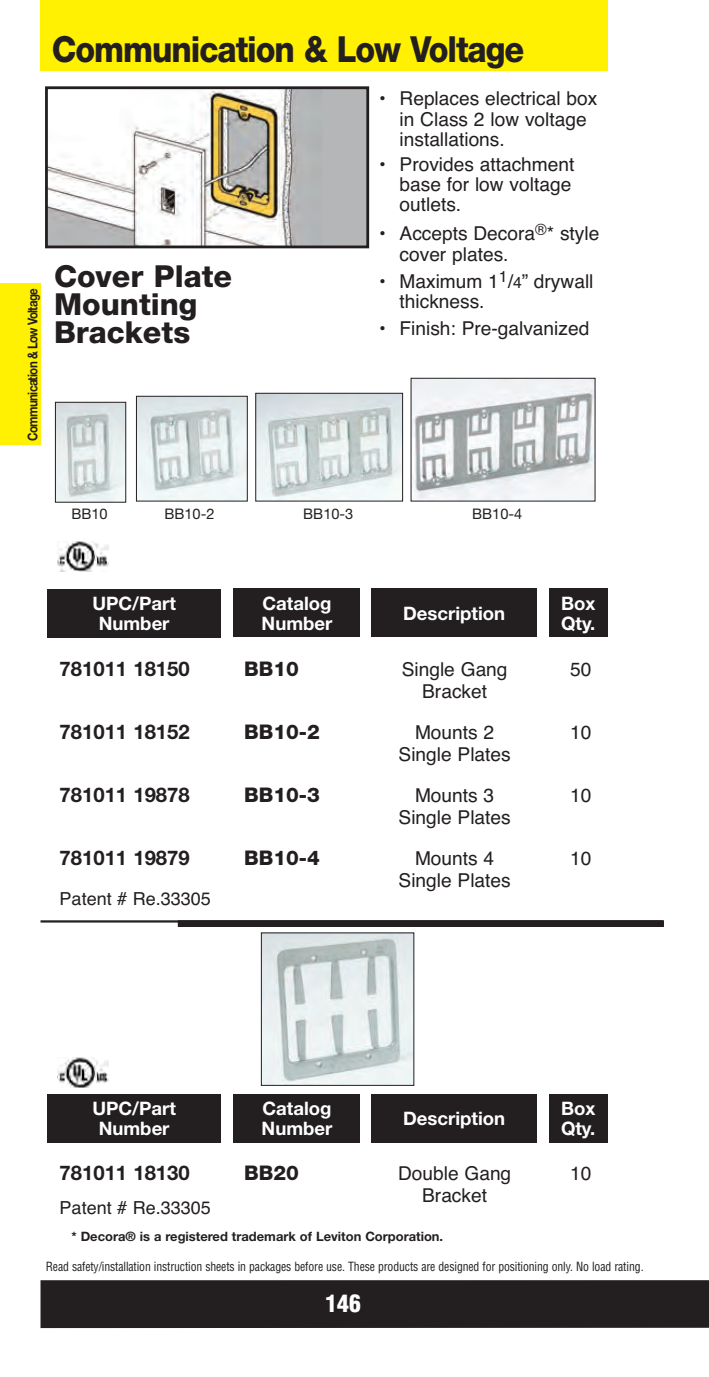
<style>
.page{position:relative;width:709px;height:1377px;background:#fff}
.page>*{position:absolute;margin:0;border:0;box-sizing:border-box;transform-origin:0 0}
.t1{font:800 36px "Helvetica Neue";letter-spacing:-.03em;color:#231f20;scale:.9 1}
.t2{font:800 30.38px/28.1px "Helvetica Neue";color:#231f20}
.t3{font:900 condensed 23.62px "Helvetica";color:#fff}
.t4{font:700 20.25px "Helvetica Neue";color:#231f20}
.t5{font:800 20.25px "Helvetica Neue";color:#231f20}
.t6{font:19.12px/20.2px "Helvetica";color:#231f20}
.t7{font:700 18.45px/20.2px "Helvetica Neue";color:#fff}
.t8{font:18px "Helvetica";color:#231f20}
.t9{font:14.62px "Helvetica Neue";color:#231f20}
.t10{font:700 13.5px "Helvetica Neue";letter-spacing:-.055em;color:#231f20;scale:.85 1}
.t11{font:700 13.05px "Helvetica Neue";color:#231f20}
.t12{font:condensed 12.38px "Helvetica";letter-spacing:-.01em;color:#231f20;scale:.95 1}
.s1{font-size:15.75px}
</style>
<div class="page">
<div style="left:40px;top:0;width:567px;height:71px;background:#fff101"></div>
<div style="left:0;top:284px;width:40px;height:162px;background:#fff101"></div>
<img style="left:49px;top:90px;width:316px;height:154px">
<div style="left:45px;top:86px;width:324px;height:162px;border:3px solid #231f20"></div>
<div style="left:47px;top:589px;width:174px;height:48px;background:#231f20"></div>
<div style="left:371px;top:589px;width:166px;height:48px;background:#231f20"></div>
<div style="left:234px;top:589px;width:126px;height:48px;background:#231f20"></div>
<div style="left:549px;top:589px;width:59px;height:48px;background:#231f20"></div>
<img style="left:57px;top:404px;width:67px;height:96px">
<div style="left:55px;top:402px;width:71px;height:100px;border:1px solid #231f20"></div>
<img style="left:138px;top:398px;width:108px;height:101px">
<div style="left:136px;top:396px;width:112px;height:105px;border:1px solid #231f20"></div>
<img style="left:257px;top:395px;width:144px;height:104px">
<div style="left:255px;top:393px;width:148px;height:108px;border:1px solid #231f20"></div>
<img style="left:413px;top:380px;width:180px;height:119px">
<div style="left:411px;top:378px;width:184px;height:123px;border:1px solid #231f20"></div>
<hr style="left:40px;top:920px;width:622px;height:3px;background:#231f20">
<div style="left:178px;top:920px;width:486px;height:7px;background:#231f20"></div>
<img style="left:57px;top:541px;width:51px;height:31px">
<div style="left:47px;top:1094px;width:174px;height:49px;background:#231f20"></div>
<div style="left:371px;top:1094px;width:166px;height:48px;background:#231f20"></div>
<div style="left:234px;top:1094px;width:126px;height:48px;background:#231f20"></div>
<div style="left:549px;top:1094px;width:59px;height:48px;background:#231f20"></div>
<img style="left:57px;top:1057px;width:51px;height:31px">
<div style="left:40px;top:1280px;width:669px;height:48px;background:#231f20"></div>
<img style="left:263px;top:935px;width:149px;height:149px">
<div style="left:261px;top:933px;width:153px;height:153px;border:1px solid #231f20"></div>
<p class="t10" style="left:21px;top:441px;width:181px;rotate:-90deg">Communication &amp; Low Voltage</p>
<h1 class="t1" style="left:52px;top:37px;width:526px">Communication &amp; Low Voltage</h1>
<p class="t6" style="left:399px;top:89px;width:199px;text-indent:-20px">• Replaces electrical box in Class 2 low voltage installations.</p>
<p class="t6" style="left:399px;top:154px;width:176px;text-indent:-20px">• Provides attachment base for low voltage outlets.</p>
<p class="t6" style="left:399px;top:224px;width:201px;text-indent:-20px">• Accepts Decora<sup>®</sup>* style cover plates.</p>
<p class="t6" style="left:399px;top:271px;width:195px;text-indent:-20px">• Maximum 1<sup>1</sup>/<span class="s1">4</span>” drywall thickness.</p>
<p class="t6" style="left:379px;top:318px;width:211px">• Finish: Pre-galvanized</p>
<h2 class="t2" style="left:54px;top:264px;width:180px">Cover Plate<br>Mounting<br>Brackets</h2>
<p class="t9" style="left:71px;top:509px;width:38px">BB10</p>
<p class="t9" style="left:164px;top:509px;width:52px">BB10-2</p>
<p class="t9" style="left:303px;top:509px;width:52px">BB10-3</p>
<p class="t9" style="left:472px;top:509px;width:52px">BB10-4</p>
<p class="t7" style="left:261px;top:592px;width:72px">Catalog<br>Number</p>
<p class="t7" style="left:561px;top:592px;width:36px">Box<br>Qty.</p>
<p class="t7" style="left:92px;top:592px;width:85px;text-align:center">UPC/Part<br>Number</p>
<p class="t7" style="left:403px;top:602px;width:104px">Description</p>
<p class="t4" style="left:60px;top:650px;width:132px">781011 18150</p>
<p class="t5" style="left:244px;top:661px;width:56px">BB10</p>
<p class="t6" style="left:402px;top:659px;width:107px">Single Gang</p>
<p class="t6" style="left:570px;top:659px;width:23px">50</p>
<p class="t6" style="left:422px;top:682px;width:66px">Bracket</p>
<p class="t4" style="left:60px;top:713px;width:132px">781011 18152</p>
<p class="t5" style="left:244px;top:724px;width:77px">BB10-2</p>
<p class="t6" style="left:415px;top:722px;width:81px">Mounts 2</p>
<p class="t6" style="left:570px;top:722px;width:23px">10</p>
<p class="t6" style="left:398px;top:745px;width:114px">Single Plates</p>
<p class="t4" style="left:60px;top:776px;width:132px">781011 19878</p>
<p class="t5" style="left:244px;top:787px;width:77px">BB10-3</p>
<p class="t6" style="left:415px;top:785px;width:81px">Mounts 3</p>
<p class="t6" style="left:570px;top:785px;width:23px">10</p>
<p class="t6" style="left:398px;top:808px;width:114px">Single Plates</p>
<p class="t4" style="left:60px;top:839px;width:132px">781011 19879</p>
<p class="t5" style="left:244px;top:850px;width:77px">BB10-4</p>
<p class="t6" style="left:415px;top:848px;width:81px">Mounts 4</p>
<p class="t6" style="left:570px;top:848px;width:23px">10</p>
<p class="t6" style="left:398px;top:871px;width:114px">Single Plates</p>
<p class="t8" style="left:60px;top:889px;width:153px">Patent # Re.33305</p>
<p class="t7" style="left:261px;top:1097px;width:72px">Catalog<br>Number</p>
<p class="t7" style="left:561px;top:1097px;width:36px">Box<br>Qty.</p>
<p class="t7" style="left:92px;top:1097px;width:85px;text-align:center">UPC/Part<br>Number</p>
<p class="t7" style="left:403px;top:1107px;width:104px">Description</p>
<p class="t4" style="left:60px;top:1154px;width:132px">781011 18130</p>
<p class="t5" style="left:244px;top:1165px;width:56px">BB20</p>
<p class="t6" style="left:398px;top:1163px;width:115px">Double Gang</p>
<p class="t6" style="left:570px;top:1163px;width:23px">10</p>
<p class="t6" style="left:422px;top:1186px;width:66px">Bracket</p>
<p class="t8" style="left:60px;top:1197px;width:153px">Patent # Re.33305</p>
<p class="t11" style="left:71px;top:1224px;width:373px">* Decora® is a registered trademark of Leviton Corporation.</p>
<p class="t12" style="left:46px;top:1260px;width:631px">Read safety/installation instruction sheets in packages before use. These products are designed for positioning only. No load rating.</p>
<p class="t3" style="left:325px;top:1290px;width:37px">146</p>
</div>
